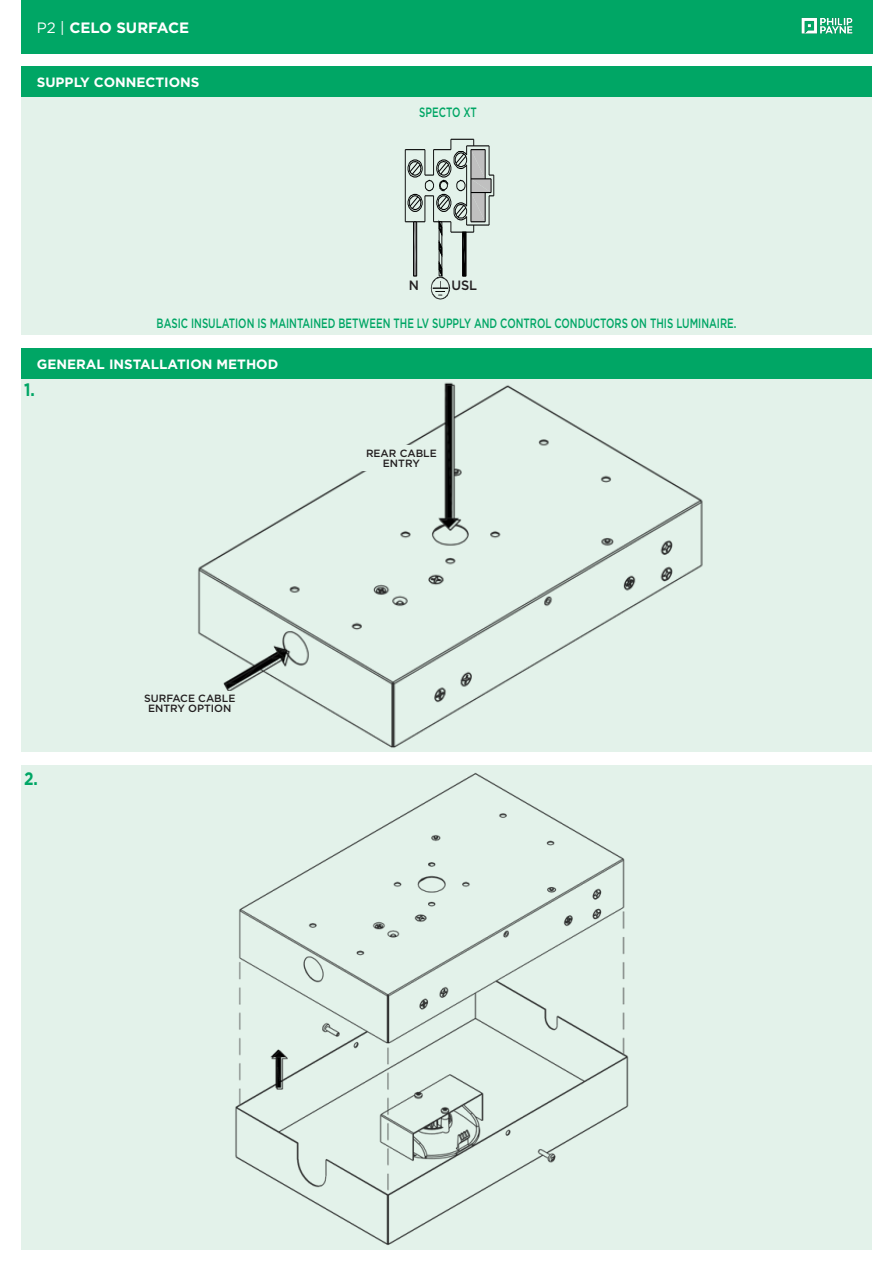
<style>
.page{position:relative;width:893px;height:1263px;background:#fff}
.page>*{position:absolute;margin:0;border:0;box-sizing:border-box;transform-origin:0 0}
.t1{font:19.2px "Helvetica";color:#000;scale:.83 1}
.t2{font:700 18px "Gotham";color:#00a665;scale:.85 1}
.t3{font:700 15px "Gotham";color:#fff}
.t4{font:500 13.5px "Gotham";color:#00a665;scale:.73 1}
.t5{font:700 13.5px "Gotham";color:#fff}
.t6{font:500 13.5px "Gotham";color:#231f20;scale:.95 1}
.t7{font:500 10.5px "Gotham";color:#231f20}
.s1{font-weight:400}
</style>
<div class="page">
<div style="left:21px;top:89px;width:851px;height:274px;background:#e3f2ea"></div>
<div style="left:21px;top:66px;width:851px;height:31px;background:#00a665"></div>
<div style="left:21px;top:0;width:851px;height:53px;background:#00a665"></div>
<div style="left:8px;top:335px;width:877px;height:13px;background:#fff"></div>
<div style="left:21px;top:379px;width:850px;height:884px;background:#e3f2ea"></div>
<div style="left:0;top:1250px;width:878px;height:13px;background:#fff"></div>
<svg style="left:405px;top:139px;width:90px;height:161px"></svg>
<div style="left:384px;top:279px;width:38px;height:22px;background:#e3f2ea"></div>
<div style="left:454px;top:279px;width:38px;height:22px;background:#e3f2ea"></div>
<img style="left:198px;top:382px;width:505px;height:366px">
<div style="left:65px;top:710px;width:257px;height:25px;background:#e3f2ea"></div>
<div style="left:34px;top:691px;width:257px;height:68px;background:#e3f2ea"></div>
<div style="left:316px;top:445px;width:123px;height:26px;background:#e3f2ea"></div>
<div style="left:374px;top:466px;width:65px;height:25px;background:#e3f2ea"></div>
<div style="left:96px;top:372px;width:195px;height:73px;background:#e3f2ea"></div>
<div style="left:21px;top:348px;width:851px;height:31px;background:#00a665"></div>
<div style="left:8px;top:752px;width:877px;height:13px;background:#fff"></div>
<img style="left:235px;top:772px;width:394px;height:473px">
<div style="left:147px;top:768px;width:195px;height:73px;background:#e3f2ea"></div>
<img style="left:801px;top:17px;width:52px;height:17px">
<p class="t3" style="left:37px;top:18px;width:154px"><span class="s1">P2 |</span> CELO SURFACE</p>
<p class="t5" style="left:37px;top:73px;width:164px">SUPPLY CONNECTIONS</p>
<p class="t4" style="left:419px;top:103px;width:81px">SPECTO XT</p>
<p class="t6" style="left:409px;top:276px;width:12px">N</p>
<p class="t6" style="left:451px;top:276px;width:29px">USL</p>
<p class="t1" style="left:410px;top:278px;width:15px">N</p>
<p class="t1" style="left:460px;top:278px;width:12px">L</p>
<p class="t4" style="left:157px;top:314px;width:796px">BASIC INSULATION IS MAINTAINED BETWEEN THE LV SUPPLY AND CONTROL CONDUCTORS ON THIS LUMINAIRE.</p>
<p class="t5" style="left:37px;top:355px;width:243px">GENERAL INSTALLATION METHOD</p>
<p class="t2" style="left:24px;top:377px;width:14px">1.</p>
<p class="t2" style="left:24px;top:766px;width:18px">2.</p>
<p class="t7" style="left:144px;top:691px;width:93px">SURFACE CABLE</p>
<p class="t7" style="left:148px;top:702px;width:85px">ENTRY OPTION</p>
<p class="t7" style="left:366px;top:446px;width:72px">REAR CABLE</p>
<p class="t7" style="left:383px;top:457px;width:38px">ENTRY</p>
</div>
